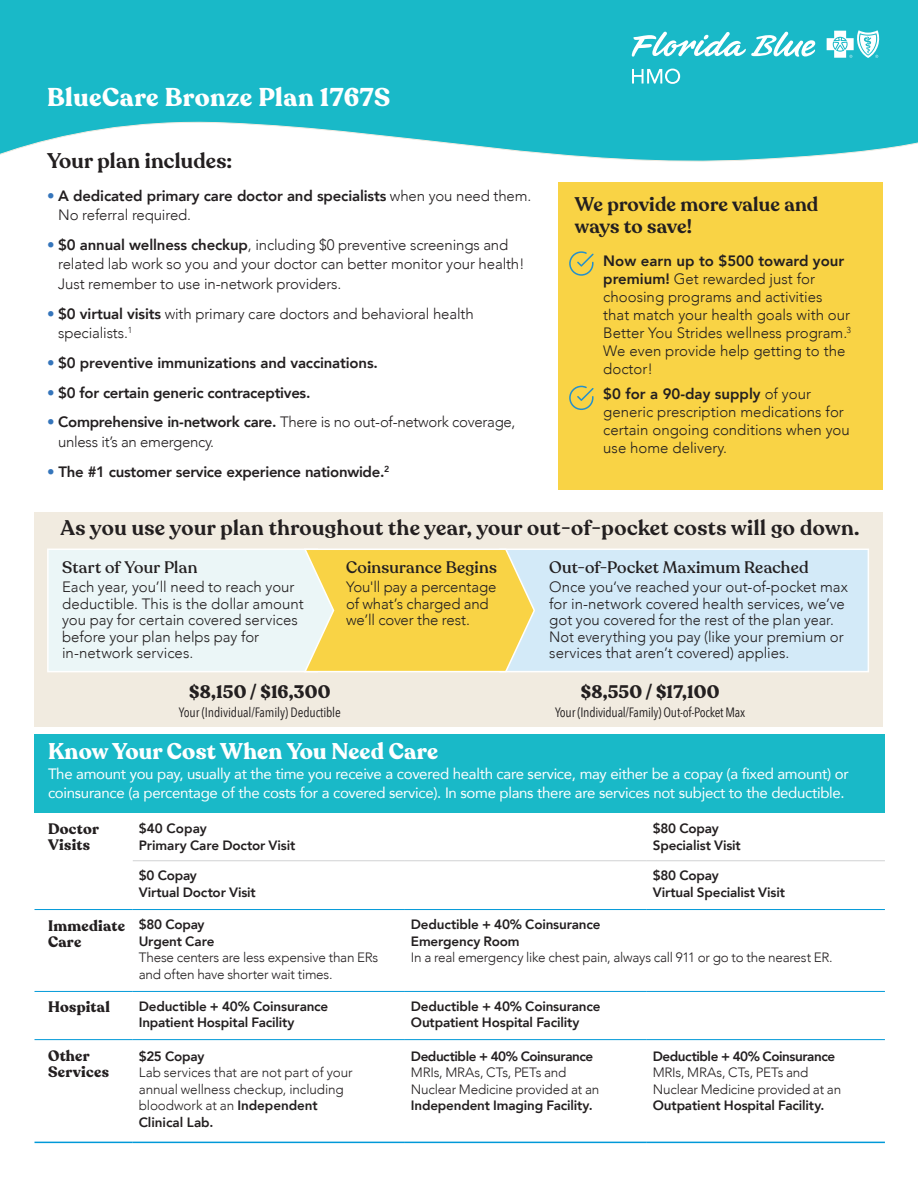
<style>
.page{position:relative;width:918px;height:1188px;background:#fff}
.page>*{position:absolute;margin:0;border:0;box-sizing:border-box;transform-origin:0 0}
.metal_plan{font:700 25.5px "Recoleta";letter-spacing:.02em;color:#fff}
.subhead_14_Recoleta{font:700 22.5px "Recoleta";letter-spacing:.01em;color:#fff}
.subhead_14_Recoleta-2{font:600 21px "Recoleta";letter-spacing:.02em;color:#231f20}
.Subhead_16_Recoleta{font:600 19.5px/22.5px "Recoleta";letter-spacing:.005em;color:#231f20}
.recoleta_bold_12{font:700 18px "Recoleta";letter-spacing:.01em;color:#231f20}
.small_subhead_11_rec{font:500 16.5px "Recoleta";letter-spacing:.01em;color:#231f20}
.t1{font:300 15px/16.5px "Avenir";letter-spacing:-.005em;color:#231f20}
.t2{font:15px/19.5px "Avenir";letter-spacing:-.02em;color:#fff}
.t3{font:800 15px/19.5px "Avenir";letter-spacing:-.01em;color:#231f20}
.table_Recoletta_10{font:700 15px/16.5px "Recoleta";letter-spacing:.02em;color:#231f20}
.t4{font:300 13.5px/16.5px "Avenir";letter-spacing:-.015em;color:#231f20}
.t5{font:800 13.5px "Avenir";letter-spacing:-.015em;color:#231f20}
.t6{font:13.5px "Avenir Next Condensed";letter-spacing:-.02em;color:#231f20}
.t7{font:800 13.5px "Avenir";letter-spacing:-.035em;color:#231f20}
.s1{font-weight:300;color:#3575bb}
.s2{font-weight:300}
.s3{color:#3575bb}
.s4{font-weight:800}
</style>
<div class="page">
<svg style="left:0;top:0;width:918px;height:162px;fill:#19b9c8"></svg>
<div style="left:35px;top:512px;width:848px;height:215px;background:#f1ebe0"></div>
<div style="left:558px;top:182px;width:325px;height:308px;background:#f9d345"></div>
<div style="left:35px;top:734px;width:850px;height:79px;background:#19b9c8"></div>
<hr style="left:35px;top:909px;width:98px;height:1px;background:#0099d8">
<hr style="left:133px;top:909px;width:272px;height:1px;background:#0099d8">
<hr style="left:405px;top:909px;width:242px;height:1px;background:#0099d8">
<hr style="left:647px;top:909px;width:238px;height:1px;background:#0099d8">
<hr style="left:35px;top:991px;width:98px;height:1px;background:#0099d8">
<hr style="left:133px;top:991px;width:272px;height:1px;background:#0099d8">
<hr style="left:405px;top:991px;width:242px;height:1px;background:#0099d8">
<hr style="left:647px;top:991px;width:238px;height:1px;background:#0099d8">
<hr style="left:35px;top:1039px;width:98px;height:1px;background:#0099d8">
<hr style="left:133px;top:1039px;width:272px;height:1px;background:#0099d8">
<hr style="left:405px;top:1039px;width:242px;height:1px;background:#0099d8">
<hr style="left:647px;top:1039px;width:238px;height:1px;background:#0099d8">
<hr style="left:35px;top:1142px;width:98px;height:1px;background:#0099d8">
<hr style="left:133px;top:1142px;width:272px;height:1px;background:#0099d8">
<hr style="left:405px;top:1142px;width:242px;height:1px;background:#0099d8">
<hr style="left:647px;top:1142px;width:238px;height:1px;background:#0099d8">
<hr style="left:133px;top:860px;width:272px;height:1px;background:#d1d2d4">
<hr style="left:405px;top:860px;width:242px;height:1px;background:#d1d2d4">
<hr style="left:647px;top:860px;width:238px;height:1px;background:#d1d2d4">
<svg style="left:569px;top:251px;width:25px;height:25px"></svg>
<svg style="left:569px;top:386px;width:25px;height:24px"></svg>
<div style="left:536px;top:548px;width:333px;height:125px;background:#d3eaf8"></div>
<svg style="left:47px;top:548px;width:489px;height:125px"></svg>
<svg style="left:632px;top:31px;width:184px;height:26px"></svg>
<svg style="left:827px;top:30px;width:52px;height:28px"></svg>
<svg style="left:632px;top:69px;width:48px;height:15px"></svg>
<p class="metal_plan" style="left:47px;top:81px;width:345px">BlueCare Bronze Plan 1767S</p>
<p class="subhead_14_Recoleta-2" style="left:47px;top:147px;width:187px">Your plan includes:</p>
<p class="t3" style="left:58px;top:186px;width:475px;text-indent:-11px"><span class="s1">•</span> A dedicated primary care doctor and specialists <span class="s2">when you need them.<br>No referral required.</span></p>
<p class="t1" style="left:58px;top:235px;width:468px;line-height:19.5px;text-indent:-11px"><span class="s3">•</span> <span class="s4">$0 annual wellness checkup</span>, including $0 preventive screenings and related lab work so you and your doctor can better monitor your health!<br>Just remember to use in-network providers.</p>
<p class="t1" style="left:58px;top:304px;width:417px;line-height:19.5px;text-indent:-11px"><span class="s3">•</span> <span class="s4">$0 virtual visits</span> with primary care doctors and behavioral health specialists.<sup>1</sup></p>
<p class="t3" style="left:47px;top:353px;width:332px"><span class="s1">•</span> $0 preventive immunizations and vaccinations.</p>
<p class="t3" style="left:47px;top:383px;width:265px"><span class="s1">•</span> $0 for certain generic contraceptives.</p>
<p class="t1" style="left:58px;top:413px;width:459px;line-height:19.5px;text-indent:-11px"><span class="s3">•</span> <span class="s4">Comprehensive in-network care.</span> There is no out-of-network coverage, unless it’s an emergency.</p>
<p class="t3" style="left:47px;top:462px;width:344px"><span class="s3">•</span> The #1 customer service experience nationwide.<sup>2</sup></p>
<p class="Subhead_16_Recoleta" style="left:575px;top:193px;width:245px">We provide more value and ways to save!</p>
<p class="t1" style="left:603px;top:252px;width:249px;line-height:18px"><span class="s4">Now earn up to $500 toward your premium!</span> Get rewarded just for choosing programs and activities that match your health goals with our<br>Better You Strides wellness program.<sup>3<br></sup>We even provide help getting to the doctor!</p>
<p class="t1" style="left:603px;top:385px;width:248px;line-height:18px"><span class="s4">$0 for a 90-day supply</span> of your generic prescription medications for certain ongoing conditions when you use home delivery.</p>
<p class="subhead_14_Recoleta-2" style="left:61px;top:515px;width:801px">As you use your plan throughout the year, your out-of-pocket costs will go down.</p>
<p class="small_subhead_11_rec" style="left:62px;top:557px;width:137px">Start of Your Plan</p>
<p class="t1" style="left:62px;top:579px;width:243px">Each year, you’ll need to reach your deductible. This is the dollar amount you pay for certain covered services before your plan helps pay for in-network services.</p>
<p class="small_subhead_11_rec" style="left:346px;top:557px;width:152px">Coinsurance Begins</p>
<p class="t1" style="left:346px;top:579px;width:152px">You'll pay a percentage of what’s charged and we’ll cover the rest.</p>
<p class="recoleta_bold_12" style="left:189px;top:680px;width:143px">$8,150 / $16,300</p>
<p class="t6" style="left:179px;top:701px;width:163px">Your (Individual/Family) Deductible</p>
<p class="small_subhead_11_rec" style="left:549px;top:557px;width:261px">Out-of-Pocket Maximum Reached</p>
<p class="t1" style="left:549px;top:579px;width:300px">Once you‘ve reached your out-of-pocket max for in-network covered health services, we’ve got you covered for the rest of the plan year.<br>Not everything you pay (like your premium or services that aren’t covered) applies.</p>
<p class="recoleta_bold_12" style="left:581px;top:680px;width:140px">$8,550 / $17,100</p>
<p class="t6" style="left:555px;top:701px;width:191px">Your (Individual/Family) Out-of-Pocket Max</p>
<p class="subhead_14_Recoleta" style="left:48px;top:738px;width:392px">Know Your Cost When You Need Care</p>
<p class="t2" style="left:48px;top:764px;width:802px">The amount you pay, usually at the time you receive a covered health care service, may either be a copay (a fixed amount) or coinsurance (a percentage of the costs for a covered service). In some plans there are services not subject to the deductible.</p>
<p class="table_Recoletta_10" style="left:48px;top:821px;width:52px">Doctor<br>Visits</p>
<p class="t5" style="left:139px;top:818px;width:70px">$40 Copay</p>
<p class="t5" style="left:653px;top:818px;width:67px">$80 Copay</p>
<p class="t5" style="left:653px;top:834px;width:90px">Specialist Visit</p>
<p class="t5" style="left:139px;top:834px;width:158px">Primary Care Doctor Visit</p>
<p class="t5" style="left:139px;top:865px;width:60px">$0 Copay</p>
<p class="t5" style="left:139px;top:882px;width:119px">Virtual Doctor Visit</p>
<p class="table_Recoletta_10" style="left:48px;top:918px;width:79px">Immediate<br>Care</p>
<p class="t5" style="left:139px;top:914px;width:67px">$80 Copay</p>
<p class="t5" style="left:139px;top:930px;width:77px">Urgent Care</p>
<p class="t4" style="left:139px;top:949px;width:241px">These centers are less expensive than ERs and often have shorter wait times.</p>
<p class="table_Recoletta_10" style="left:48px;top:999px;width:64px">Hospital</p>
<p class="t5" style="left:139px;top:996px;width:191px">Deductible + 40% Coinsurance</p>
<p class="t5" style="left:139px;top:1012px;width:157px">Inpatient Hospital Facility</p>
<p class="table_Recoletta_10" style="left:48px;top:1048px;width:62px">Other<br>Services</p>
<p class="t5" style="left:139px;top:1045px;width:67px">$25 Copay</p>
<p class="t4" style="left:139px;top:1064px;width:215px">Lab services that are not part of your annual wellness checkup, including bloodwork at an <span class="s4">Independent<br>Clinical Lab.</span></p>
<p class="t5" style="left:653px;top:865px;width:67px">$80 Copay</p>
<p class="t5" style="left:653px;top:882px;width:134px">Virtual Specialist Visit</p>
<p class="t5" style="left:411px;top:914px;width:191px">Deductible + 40% Coinsurance</p>
<p class="t5" style="left:411px;top:930px;width:110px">Emergency Room</p>
<p class="t4" style="left:411px;top:949px;width:423px">In a real emergency like chest pain, always call 911 or go to the nearest ER.</p>
<p class="t5" style="left:411px;top:996px;width:191px">Deductible + 40% Coinsurance</p>
<p class="t5" style="left:411px;top:1012px;width:170px">Outpatient Hospital Facility</p>
<p class="t7" style="left:411px;top:1045px;width:184px">Deductible + 40% Coinsurance</p>
<p class="t4" style="left:411px;top:1064px;width:190px">MRIs, MRAs, CTs, PETs and<br>Nuclear Medicine provided at an<br><span class="s4">Independent Imaging Facility.</span></p>
<p class="t7" style="left:653px;top:1045px;width:184px">Deductible + 40% Coinsurance</p>
<p class="t4" style="left:653px;top:1064px;width:190px">MRIs, MRAs, CTs, PETs and<br>Nuclear Medicine provided at an</p>
<p class="t5" style="left:653px;top:1095px;width:173px">Outpatient Hospital Facility.</p>
</div>
